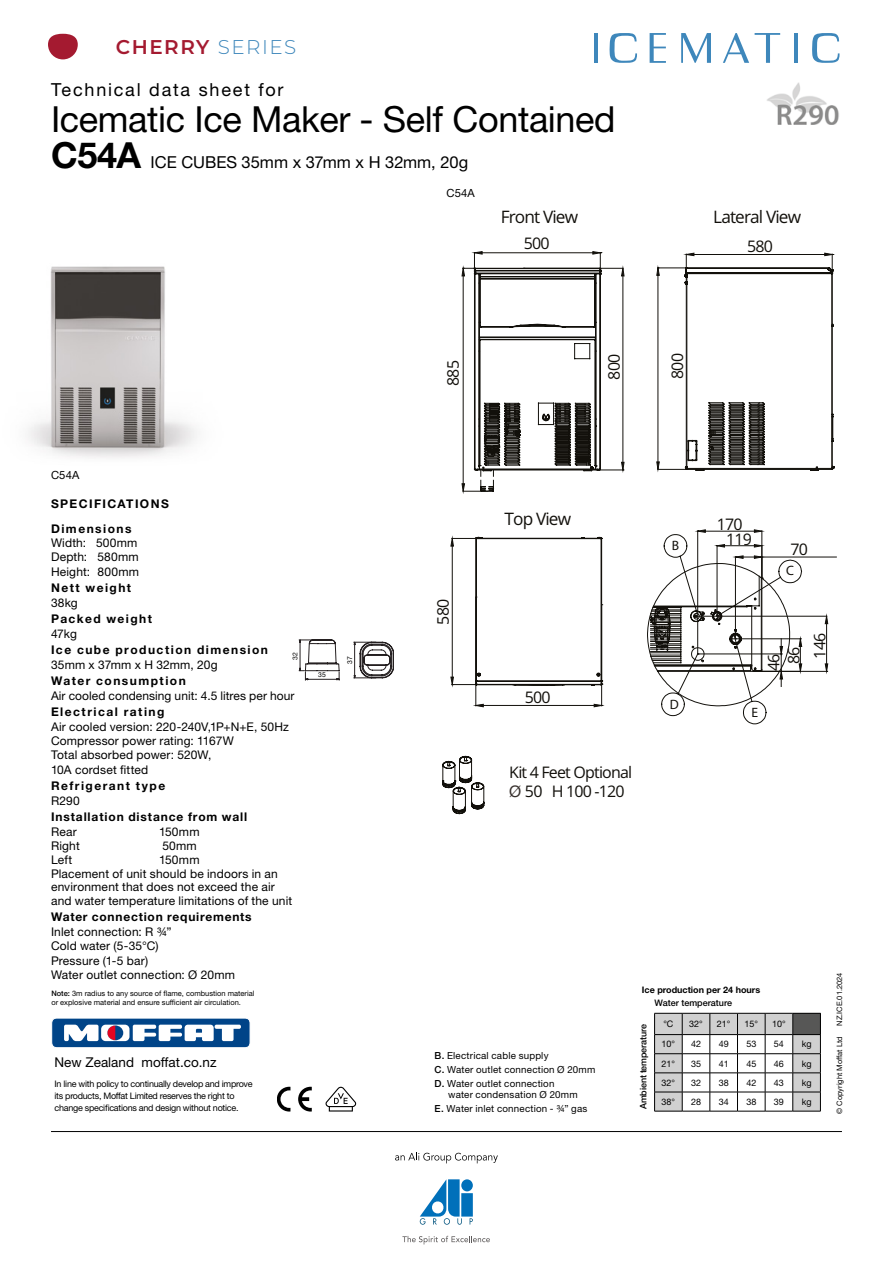
<style>
.page{position:relative;width:893px;height:1263px;background:#fff}
.page>*{position:absolute;margin:0;border:0;box-sizing:border-box;transform-origin:0 0}
.t1{font:36px "Helvetica Neue LT Std";letter-spacing:-.01em;color:#000}
.t2{font:600 19.95px "Montserrat";letter-spacing:.075em;color:#a41a30}
.t3{font:18px "Helvetica Neue LT Std";letter-spacing:.095em;color:#000}
.t4{font:17.25px "Open Sans";letter-spacing:-.05em;color:#12100b}
.t5{font:16.5px "Helvetica Neue LT Std";color:#000}
.t6{font:15.9px/19.2px "Open Sans";letter-spacing:-.05em;color:#12100b;text-align:center}
.t7{font:13.5px "Helvetica Neue LT Std";color:#000}
.t8{font:13.5px "Myriad Pro";color:#12100b}
.t9{font:12px/14.4px "Helvetica Neue LT Std";letter-spacing:.01em;color:#000}
.t10{font:700 12px/24.5px "Helvetica Neue LT Std";letter-spacing:.12em;color:#000}
.t11{font:700 12px "Helvetica Neue LT Std";letter-spacing:.07em;color:#000}
.t12{font:700 12px "Helvetica Neue LT Std";letter-spacing:.065em;color:#000}
.t13{font:11.25px "Helvetica Neue LT Std";letter-spacing:.015em;color:#000}
.t14{font:9.75px/13.8px "Helvetica Neue LT Std";letter-spacing:.02em;color:#000}
.t15{font:9px/12px "Helvetica Neue LT Std";letter-spacing:-.03em;color:#000}
.t16{font:700 9px "Helvetica Neue LT Std";color:#000}
.t17{font:500 9px "Helvetica Neue LT Std";letter-spacing:-.02em;color:#000}
.t18{font:500 9px "Helvetica Neue LT Std";color:#000}
.t19{font:7.5px/9px "Helvetica Neue LT Std";color:#000}
.t20{font:6.75px "Helvetica Neue";color:#000}
.s1{font-weight:300;color:#3e87bb}
.s2{font-weight:700;font-size:36px}
.s3{font-weight:500}
.s4{font-family:"Helvetica Neue LT Std";color:#37302d}
</style>
<div class="page">
<img style="left:28px;top:266px;width:169px;height:192px">
<svg style="left:450px;top:251px;width:387px;height:456px"></svg>
<svg style="left:442px;top:756px;width:43px;height:58px"></svg>
<svg style="left:48px;top:34px;width:30px;height:25px"></svg>
<svg style="left:402px;top:1236px;width:88px;height:8px"></svg>
<div style="left:461px;top:1179px;width:12px;height:12px;background:#0070ba;border-radius:50%"></div>
<div style="left:461px;top:1193px;width:12px;height:23px;background:#0070ba"></div>
<svg style="left:420px;top:1179px;width:42px;height:46px"></svg>
<svg style="left:470px;top:1218px;width:3px;height:6px"></svg>
<svg style="left:395px;top:1152px;width:103px;height:11px"></svg>
<hr style="left:51px;top:1131px;width:791px;height:1px;background:#000">
<svg style="left:51px;top:1018px;width:199px;height:30px"></svg>
<svg style="left:298px;top:1087px;width:14px;height:24px"></svg>
<svg style="left:277px;top:1087px;width:13px;height:24px"></svg>
<svg style="left:326px;top:1087px;width:30px;height:24px"></svg>
<svg style="left:609px;top:33px;width:28px;height:30px"></svg>
<svg style="left:812px;top:33px;width:27px;height:30px"></svg>
<hr style="left:594px;top:33px;width:4px;height:30px;background:#3e87bb">
<hr style="left:794px;top:33px;width:4px;height:30px;background:#3e87bb">
<svg style="left:650px;top:33px;width:16px;height:30px"></svg>
<svg style="left:681px;top:33px;width:30px;height:30px"></svg>
<svg style="left:723px;top:33px;width:26px;height:30px"></svg>
<svg style="left:755px;top:33px;width:25px;height:30px"></svg>
<svg style="left:654px;top:1013px;width:167px;height:99px"></svg>
<svg style="left:299px;top:640px;width:41px;height:40px"></svg>
<svg style="left:354px;top:641px;width:40px;height:38px"></svg>
<img style="left:767px;top:83px;width:72px;height:42px">
<h2 class="t2" style="left:116px;top:32px;width:182px">CHERRY <span class="s1">SERIES</span></h2>
<h3 class="t3" style="left:51px;top:79px;width:234px">Technical data sheet for</h3>
<h1 class="t1" style="left:51px;top:97px;width:566px">Icematic Ice Maker - Self Contained</h1>
<h3 class="t5" style="left:51px;top:152px;width:419px"><span class="s2">C54A</span> ICE CUBES 35mm x 37mm x H 32mm, 20g</h3>
<p class="t13" style="left:446px;top:187px;width:30px">C54A</p>
<h3 class="t4" style="left:501px;top:205px;width:79px">Front View</h3>
<h3 class="t4" style="left:713px;top:205px;width:89px">Lateral View</h3>
<h3 class="t6" style="left:524px;top:233px;width:27px">500</h3>
<h3 class="t6" style="left:747px;top:236px;width:27px">580</h3>
<p class="t13" style="left:51px;top:468px;width:30px">C54A</p>
<p class="t10" style="left:51px;top:491px;width:119px">SPECIFICATIONS<br>Dimensions</p>
<p class="t9" style="left:51px;top:535px;width:90px">Width: 500mm<br>Depth: 580mm<br>Height: 800mm</p>
<p class="t10" style="left:51px;top:576px;width:82px">Nett weight</p>
<p class="t9" style="left:51px;top:595px;width:28px">38kg</p>
<p class="t10" style="left:51px;top:606px;width:102px">Packed weight</p>
<p class="t9" style="left:51px;top:626px;width:27px">47kg</p>
<p class="t10" style="left:51px;top:637px;width:219px">Ice cube production dimension</p>
<p class="t9" style="left:51px;top:657px;width:168px">35mm x 37mm x H 32mm, 20g</p>
<p class="t10" style="left:51px;top:668px;width:136px">Water consumption</p>
<p class="t9" style="left:51px;top:688px;width:245px">Air cooled condensing unit: 4.5 litres per hour</p>
<p class="t10" style="left:51px;top:699px;width:115px">Electrical rating</p>
<p class="t9" style="left:51px;top:719px;width:239px">Air cooled version: 220-240V,1P+N+E, 50Hz<br>Compressor power rating: 1167W<br>Total absorbed power: 520W,<br>10A cordset fitted</p>
<p class="t10" style="left:51px;top:773px;width:116px">Refrigerant type</p>
<p class="t9" style="left:51px;top:793px;width:30px">R290</p>
<p class="t11" style="left:51px;top:809px;width:198px">Installation distance from wall</p>
<p class="t9" style="left:51px;top:824px;width:27px">Rear</p>
<p class="t9" style="left:159px;top:824px;width:42px">150mm</p>
<p class="t9" style="left:51px;top:838px;width:30px">Right</p>
<p class="t9" style="left:162px;top:838px;width:36px">50mm</p>
<p class="t9" style="left:51px;top:853px;width:23px">Left</p>
<p class="t20" style="left:290px;top:660px;width:9px;rotate:-90deg">32</p>
<p class="t9" style="left:51px;top:853px;width:243px;line-height:13.5px;text-indent:108px">150mm<br>Placement of unit should be indoors in an environment that does not exceed the air and water temperature limitations of the unit</p>
<p class="t12" style="left:51px;top:910px;width:202px">Water connection requirements</p>
<p class="t9" style="left:51px;top:924px;width:185px">Inlet connection: R ¾”<br>Cold water (5-35°C)<br>Pressure (1-5 bar)<br>Water outlet connection: Ø 20mm</p>
<p class="t19" style="left:51px;top:988px;width:204px"><span class="s3">Note:</span> 3m radius to any source of flame, combustion material or explosive material and ensure sufficient air circulation.</p>
<p class="t7" style="left:55px;top:1054px;width:163px">New Zealand moffat.co.nz</p>
<p class="t15" style="left:55px;top:1078px;width:200px">In line with policy to continually develop and improve its products, Moffat Limited reserves the right to change specifications and design without notice.</p>
<p class="t20" style="left:318px;top:670px;width:9px">35</p>
<p class="t20" style="left:345px;top:664px;width:9px;rotate:-90deg">37</p>
<h3 class="t6" style="left:443px;top:386px;width:27px;rotate:-90deg">885</h3>
<h3 class="t6" style="left:604px;top:380px;width:27px;rotate:-90deg">800</h3>
<h3 class="t6" style="left:667px;top:379px;width:27px;rotate:-90deg">800</h3>
<h3 class="t6" style="left:433px;top:625px;width:27px;rotate:-90deg">580</h3>
<h3 class="t4" style="left:504px;top:507px;width:68px">Top View</h3>
<h3 class="t6" style="left:525px;top:687px;width:27px">500</h3>
<h3 class="t6" style="left:509px;top:762px;width:124px;text-align:left">Kit 4 Feet Optional<br><span class="s4">Ø</span> 50 H 100 -120</h3>
<p class="t8" style="left:672px;top:537px;width:9px">B</p>
<p class="t8" style="left:670px;top:696px;width:11px">D</p>
<h3 class="t6" style="left:717px;top:516px;width:37px;line-height:14.7px">170<br>119</h3>
<h3 class="t6" style="left:790px;top:539px;width:19px">70</h3>
<p class="t8" style="left:786px;top:562px;width:9px">C</p>
<h3 class="t6" style="left:763px;top:671px;width:26px;line-height:20px;rotate:-90deg">46<br>86</h3>
<h3 class="t6" style="left:809px;top:659px;width:27px;rotate:-90deg">146</h3>
<p class="t8" style="left:751px;top:704px;width:8px">E</p>
<p class="t14" style="left:435px;top:1048px;width:162px"><span class="s3">B.</span> Electrical cable supply<br><span class="s3">C.</span> Water outlet connection Ø 20mm<br><span class="s3">D.</span> Water outlet connection</p>
<p class="t14" style="left:435px;top:1088px;width:154px;text-align:center">water condensation Ø 20mm<br><span class="s3">E.</span> Water inlet connection - ¾” gas</p>
<p class="t16" style="left:642px;top:984px;width:120px">Ice production per 24 hours</p>
<p class="t18" style="left:655px;top:997px;width:79px">Water temperature</p>
<p class="t17" style="left:638px;top:1109px;width:86px;rotate:-90deg">Ambient temperature</p>
<p class="t15" style="left:663px;top:1018px;width:12px">°C</p>
<p class="t15" style="left:689px;top:1018px;width:15px">32°</p>
<p class="t15" style="left:717px;top:1018px;width:15px">21°</p>
<p class="t15" style="left:744px;top:1018px;width:15px">15°</p>
<p class="t15" style="left:772px;top:1018px;width:15px">10°</p>
<p class="t15" style="left:662px;top:1038px;width:15px">10°</p>
<p class="t15" style="left:691px;top:1038px;width:12px">42</p>
<p class="t15" style="left:719px;top:1038px;width:12px">49</p>
<p class="t15" style="left:746px;top:1038px;width:12px">53</p>
<p class="t15" style="left:774px;top:1038px;width:12px">54</p>
<p class="t15" style="left:802px;top:1038px;width:11px">kg</p>
<p class="t15" style="left:662px;top:1057px;width:15px">21°</p>
<p class="t15" style="left:691px;top:1057px;width:12px">35</p>
<p class="t15" style="left:719px;top:1057px;width:12px">41</p>
<p class="t15" style="left:746px;top:1057px;width:12px">45</p>
<p class="t15" style="left:774px;top:1057px;width:12px">46</p>
<p class="t15" style="left:802px;top:1057px;width:11px">kg</p>
<p class="t15" style="left:662px;top:1076px;width:15px">32°</p>
<p class="t15" style="left:691px;top:1076px;width:12px">32</p>
<p class="t15" style="left:719px;top:1076px;width:12px">38</p>
<p class="t15" style="left:746px;top:1076px;width:12px">42</p>
<p class="t15" style="left:774px;top:1076px;width:12px">43</p>
<p class="t15" style="left:802px;top:1076px;width:11px">kg</p>
<p class="t15" style="left:662px;top:1095px;width:15px">38°</p>
<p class="t15" style="left:691px;top:1095px;width:12px">28</p>
<p class="t15" style="left:719px;top:1095px;width:12px">34</p>
<p class="t15" style="left:746px;top:1095px;width:12px">38</p>
<p class="t15" style="left:774px;top:1095px;width:12px">39</p>
<p class="t15" style="left:802px;top:1095px;width:11px">kg</p>
<p class="t19" style="left:835px;top:1026px;width:55px;rotate:-90deg">NZ.ICE.01.2024</p>
<p class="t19" style="left:835px;top:1114px;width:79px;rotate:-90deg">© Copyright Moffat Ltd</p>
</div>
